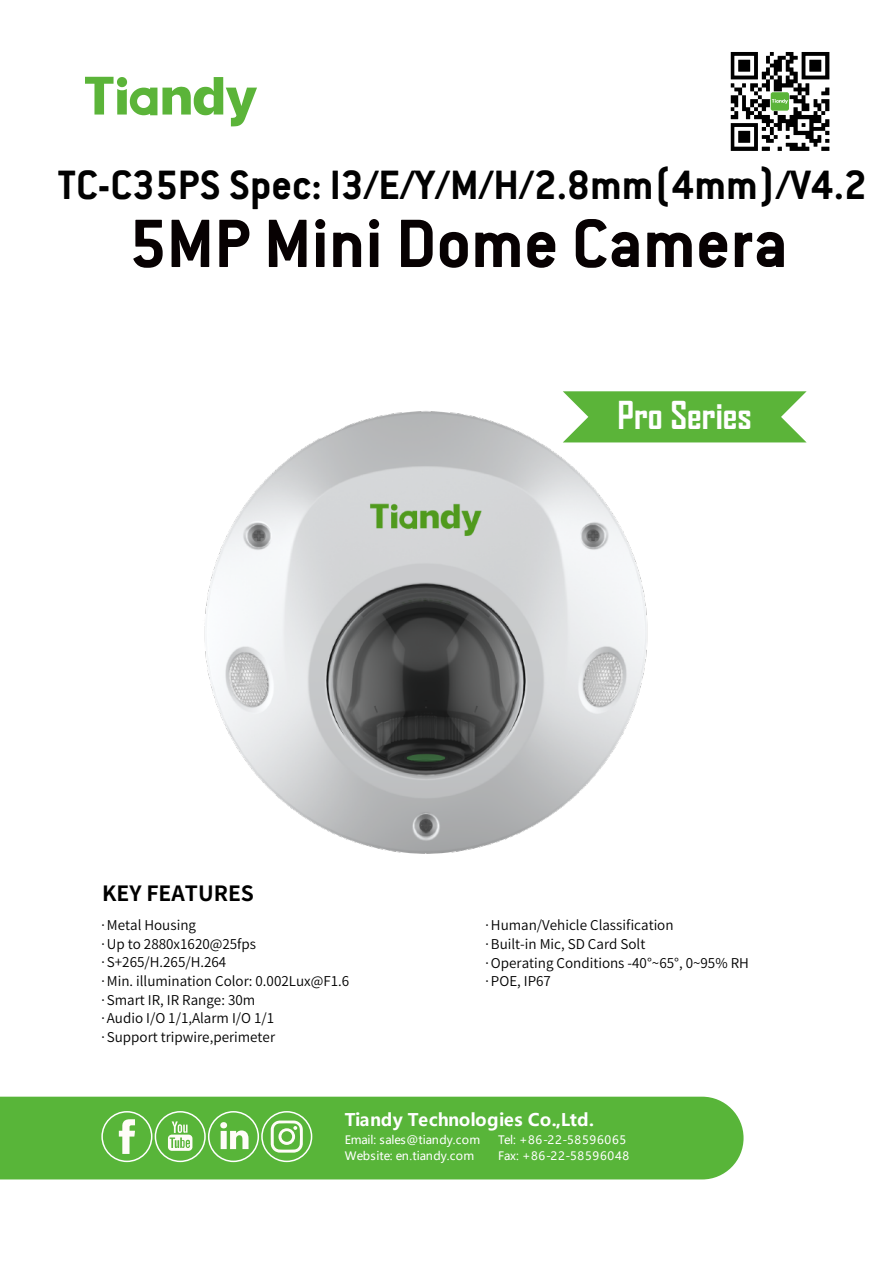
<style>
.page{position:relative;width:893px;height:1263px;background:#fff}
.page>*{position:absolute;margin:0;border:0;box-sizing:border-box;transform-origin:0 0}
.t1{font:700 75px "Conduit ITC";color:#070102}
.t2{font:700 45px "Conduit ITC";color:#010101}
.t3{font:700 36.9px "Agency FB";color:#fff}
.t4{font:700 21px "Source Han Sans CN";color:#000}
.t5{font:700 17.25px "Microsoft Ya Hei";letter-spacing:.005em;color:#fff}
.t6{font:13.5px/18.6px "Source Han Sans CN";color:#000}
.t7{font:11.55px/15.8px "Microsoft Ya Hei";letter-spacing:.015em;color:#fff}
.t8{font:11.55px/16px "Microsoft Ya Hei";letter-spacing:.065em;color:#fff}
</style>
<div class="page">
<div style="left:0;top:1097px;width:743px;height:82px;background:#58b539"></div>
<div style="left:101px;top:1111px;width:51px;height:51px;border:2px solid #fff;border-radius:50%"></div>
<svg style="left:119px;top:1119px;width:16px;height:35px"></svg>
<div style="left:155px;top:1111px;width:51px;height:51px;border:2px solid #fff;border-radius:50%"></div>
<svg style="left:168px;top:1121px;width:24px;height:30px"></svg>
<div style="left:208px;top:1111px;width:51px;height:51px;border:2px solid #fff;border-radius:50%"></div>
<svg style="left:220px;top:1122px;width:28px;height:27px"></svg>
<div style="left:261px;top:1111px;width:51px;height:51px;border:2px solid #fff;border-radius:50%"></div>
<svg style="left:271px;top:1120px;width:32px;height:33px"></svg>
<img style="left:204px;top:391px;width:603px;height:463px">
<svg style="left:85px;top:77px;width:172px;height:49px"></svg>
<svg style="left:563px;top:391px;width:243px;height:51px;background:#6cbc4e"></svg>
<svg style="left:731px;top:52px;width:98px;height:99px"></svg>
<h2 class="t2" style="left:58px;top:158px;width:810px">TC-C35PS Spec: I3/E/Y/M/H/2.8mm(4mm)/V4.2</h2>
<h1 class="t1" style="left:128px;top:198px;width:661px">5MP Mini Dome Camera</h1>
<h3 class="t3" style="left:617px;top:393px;width:136px">Pro Series</h3>
<h3 class="t4" style="left:102px;top:882px;width:153px">KEY FEATURES</h3>
<p class="t6" style="left:99px;top:916px;width:251px">·Metal Housing<br>·Up to 2880x1620@25fps ·S+265/H.265/H.264<br>·Min. illumination Color: 0.002Lux@F1.6 ·Smart IR, IR Range: 30m<br>·Audio I/O 1/1,Alarm I/O 1/1<br>·Support tripwire,perimeter</p>
<p class="t6" style="left:483px;top:916px;width:267px">·Human/Vehicle Classification<br>·Built-in Mic, SD Card Solt<br>·Operating Conditions -40°~65°, 0~95% RH ·POE, IP67</p>
<p class="t5" style="left:345px;top:1108px;width:251px">Tiandy Technologies Co.,Ltd.</p>
<p class="t7" style="left:345px;top:1131px;width:137px">Email: sales@tiandy.com<br>Website: en.tiandy.com</p>
<p class="t8" style="left:498px;top:1131px;width:133px">Tel: +86-22-58596065<br>Fax: +86-22-58596048</p>
</div>
